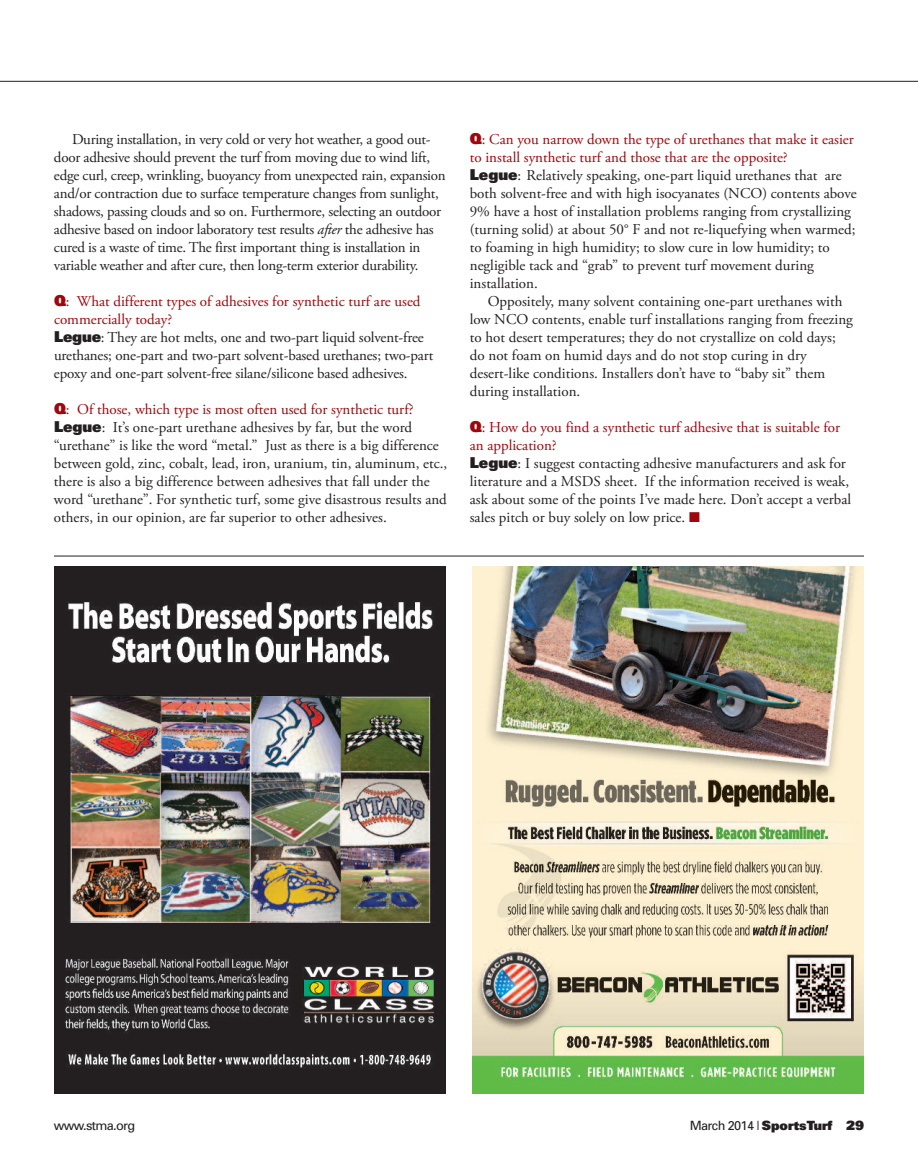
<style>
.page{position:relative;width:918px;height:1175px;background:#fff}
.page>*{position:absolute;margin:0;border:0;box-sizing:border-box;transform-origin:0 0}
.t1{font:15px/18px "Adobe Garamond Pro";color:#231f20}
.t2{font:15px "Adobe Garamond Pro";color:#9d070d}
.t3{font:900 12.75px "Univers";color:#231f20}
.t4{font:12.75px "Univers";letter-spacing:-.05em;color:#231f20}
.s1{font-style:italic}
.s2{font-family:"Univers";font-weight:900;color:#9d070d}
.s3{color:#9d070d}
.s4{font-family:"Univers";font-weight:900}
.s5{font-weight:400}
</style>
<div class="page">
<hr style="left:54px;top:555px;width:810px;height:1px;background:#231f20">
<hr style="left:0;top:81px;width:918px;height:1px;background:#231f20">
<img style="left:54px;top:566px;width:392px;height:527px">
<img style="left:472px;top:566px;width:392px;height:527px">
<p class="t1" style="left:54px;top:132px;width:393px;text-indent:18px">During installation, in very cold or very hot weather, a good out&shy;door adhesive should prevent the turf from moving due to wind lift, edge curl, creep, wrinkling, buoyancy from unexpected rain, expansion and/or contraction due to surface temperature changes from sunlight, shadows, passing clouds and so on. Furthermore, selecting an outdoor adhesive based on indoor laboratory test results <span class="s1">after</span> the adhesive has cured is a waste of time. The first important thing is installation in variable weather and after cure, then long-term exterior durability.</p>
<p class="t1" style="left:54px;top:294px;width:381px"><span class="s2">Q</span><span class="s3">: What different types of adhesives for synthetic turf are used commercially today?<br></span><span class="s4">Legue</span>: They are hot melts, one and two-part liquid solvent-free urethanes; one-part and two-part solvent-based urethanes; two-part epoxy and one-part solvent-free silane/silicone based adhesives.</p>
<p class="t1" style="left:54px;top:402px;width:395px"><span class="s2">Q</span><span class="s3">: Of those, which type is most often used for synthetic turf?<br></span><span class="s4">Legue</span>: It’s one-part urethane adhesives by far, but the word “urethane” is like the word “metal.” Just as there is a big difference between gold, zinc, cobalt, lead, iron, uranium, tin, aluminum, etc., there is also a big difference between adhesives that fall under the word “urethane”. For synthetic turf, some give disastrous results and others, in our opinion, are far superior to other adhesives.</p>
<p class="t2" style="left:470px;top:133px;width:386px"><span class="s4">Q</span>: Can you narrow down the type of urethanes that make it easier</p>
<p class="t2" style="left:470px;top:151px;width:319px">to install synthetic turf and those that are the opposite?</p>
<p class="t1" style="left:470px;top:168px;width:373px"><span class="s4">Legue</span>: Relatively speaking, one-part liquid urethanes that are</p>
<p class="t1" style="left:470px;top:186px;width:388px">both solvent-free and with high isocyanates (NCO) contents above</p>
<p class="t1" style="left:470px;top:204px;width:383px">9% have a host of installation problems ranging from crystallizing</p>
<p class="t1" style="left:470px;top:222px;width:387px">(turning solid) at about 50° F and not re-liquefying when warmed;</p>
<p class="t1" style="left:470px;top:240px;width:361px">to foaming in high humidity; to slow cure in low humidity; to</p>
<p class="t1" style="left:470px;top:258px;width:346px">negligible tack and “grab” to prevent turf movement during</p>
<p class="t1" style="left:470px;top:276px;width:70px">installation.</p>
<p class="t1" style="left:488px;top:294px;width:356px">Oppositely, many solvent containing one-part urethanes with</p>
<p class="t1" style="left:470px;top:312px;width:385px">low NCO contents, enable turf installations ranging from freezing</p>
<p class="t1" style="left:470px;top:330px;width:367px">to hot desert temperatures; they do not crystallize on cold days;</p>
<p class="t1" style="left:470px;top:348px;width:339px">do not foam on humid days and do not stop curing in dry</p>
<p class="t1" style="left:470px;top:366px;width:357px">desert-like conditions. Installers don’t have to “baby sit” them</p>
<p class="t1" style="left:470px;top:384px;width:112px">during installation.</p>
<p class="t1" style="left:470px;top:420px;width:383px"><span class="s2">Q</span><span class="s3">: How do you find a synthetic turf adhesive that is suitable for an application?<br></span><span class="s4">Legue</span>: I suggest contacting adhesive manufacturers and ask for literature and a MSDS sheet. If the information received is weak, ask about some of the points I’ve made here. Don’t accept a verbal sales pitch or buy solely on low price. <span class="s3">■</span></p>
<p class="t4" style="left:54px;top:1120px;width:83px">www.stma.org</p>
<p class="t3" style="left:690px;top:1120px;width:176px"><span class="s5">March 2014 |</span> SportsTurf 29</p>
</div>
